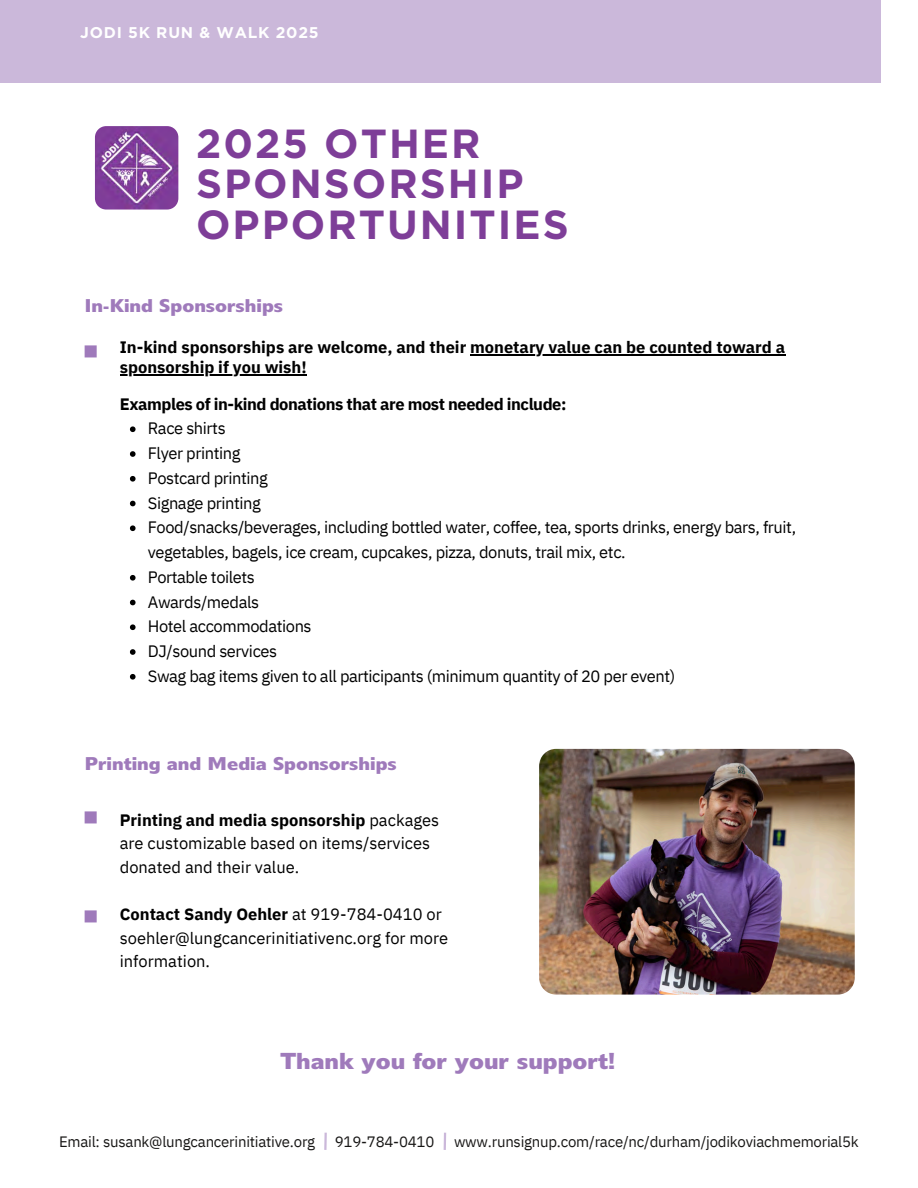
<style>
.page{position:relative;width:918px;height:1188px;background:#fff}
.page>*{position:absolute;margin:0;border:0;box-sizing:border-box;transform-origin:0 0}
.t1{font:700 40.65px/40.5px "Gotham";letter-spacing:.05em;color:#7e3e98}
.t2{font:700 22.5px "Delargo DT";color:#9f7abb}
.t3{font:700 18px "Delargo DT";color:#9f7abb}
.t4{font:16.5px/24.8px "IBM Plex Sans";letter-spacing:-.025em;color:#000}
.t5{font:16.5px/23.7px "IBM Plex Sans";color:#000}
.t6{font:700 16.5px "IBM Plex Sans";color:#000}
.t7{font:700 16.5px "IBM Plex Sans";letter-spacing:-.025em;color:#000}
.t8{font:700 15.6px "Gotham";letter-spacing:.05em;color:#fff}
.t9{font:15px "IBM Plex Sans";letter-spacing:-.015em;color:#171615}
.s1{font-weight:700}
</style>
<div class="page">
<img style="left:95px;top:126px;width:83px;height:83px;border-radius:11px">
<div style="left:0;top:0;width:880px;height:83px;background:#cbb8da"></div>
<hr style="left:324px;top:1133px;width:3px;height:17px;background:#cbb8da">
<svg style="left:444px;top:1133px;width:2px;height:17px"></svg>
<img style="left:539px;top:749px;width:316px;height:245px">
<hr style="left:470px;top:354px;width:315px;height:1px;background:#000">
<hr style="left:120px;top:375px;width:187px;height:1px;background:#000">
<svg style="left:130px;top:426px;width:6px;height:6px"></svg>
<svg style="left:130px;top:451px;width:6px;height:6px"></svg>
<svg style="left:130px;top:476px;width:6px;height:6px"></svg>
<svg style="left:130px;top:501px;width:6px;height:5px"></svg>
<svg style="left:130px;top:525px;width:6px;height:6px"></svg>
<svg style="left:130px;top:575px;width:6px;height:6px"></svg>
<svg style="left:130px;top:600px;width:6px;height:5px"></svg>
<svg style="left:130px;top:624px;width:6px;height:6px"></svg>
<svg style="left:130px;top:649px;width:6px;height:6px"></svg>
<svg style="left:130px;top:674px;width:6px;height:6px"></svg>
<p class="t8" style="left:80px;top:23px;width:240px">JODI 5K RUN &amp; WALK 2025</p>
<h6 class="t1" style="left:196px;top:123px;width:374px">2025 OTHER<br>SPONSORSHIP<br>OPPORTUNITIES</h6>
<p class="t3" style="left:85px;top:299px;width:200px">In-Kind Sponsorships</p>
<p class="t6" style="left:120px;top:336px;width:667px">In-kind sponsorships are welcome, and their monetary value can be counted toward a</p>
<p class="t6" style="left:120px;top:357px;width:188px">sponsorship if you wish!</p>
<p class="t7" style="left:120px;top:393px;width:448px">Examples of in-kind donations that are most needed include:</p>
<p class="t4" style="left:148px;top:416px;width:79px">Race shirts</p>
<p class="t4" style="left:148px;top:441px;width:94px">Flyer printing</p>
<p class="t4" style="left:148px;top:465px;width:122px">Postcard printing</p>
<p class="t4" style="left:148px;top:490px;width:115px">Signage printing</p>
<p class="t4" style="left:148px;top:515px;width:650px">Food/snacks/beverages, including bottled water, coffee, tea, sports drinks, energy bars, fruit, vegetables, bagels, ice cream, cupcakes, pizza, donuts, trail mix, etc.</p>
<p class="t4" style="left:148px;top:564px;width:109px">Portable toilets</p>
<p class="t4" style="left:148px;top:589px;width:113px">Awards/medals</p>
<p class="t4" style="left:148px;top:614px;width:165px">Hotel accommodations</p>
<h4 class="t4" style="left:148px;top:639px;width:131px">DJ/sound services</h4>
<p class="t4" style="left:148px;top:663px;width:529px">Swag bag items given to all participants (minimum quantity of 20 per event)</p>
<h1 class="t3" style="left:85px;top:757px;width:314px">Printing and Media Sponsorships</h1>
<p class="t5" style="left:120px;top:808px;width:321px"><span class="s1">Printing and media sponsorship</span> packages are customizable based on items/services donated and their value.</p>
<p class="t5" style="left:120px;top:902px;width:330px"><span class="s1">Contact Sandy Oehler</span> at 919-784-0410 or soehler@lungcancerinitiativenc.org for more information.</p>
<p class="t2" style="left:280px;top:1053px;width:336px">Thank you for your support!</p>
<h5 class="t9" style="left:59px;top:1132px;width:258px">Email: susank@lungcancerinitiative.org</h5>
<h5 class="t9" style="left:335px;top:1132px;width:101px">919-784-0410</h5>
<h5 class="t9" style="left:454px;top:1132px;width:406px">www.runsignup.com/race/nc/durham/jodikoviachmemorial5k</h5>
</div>
